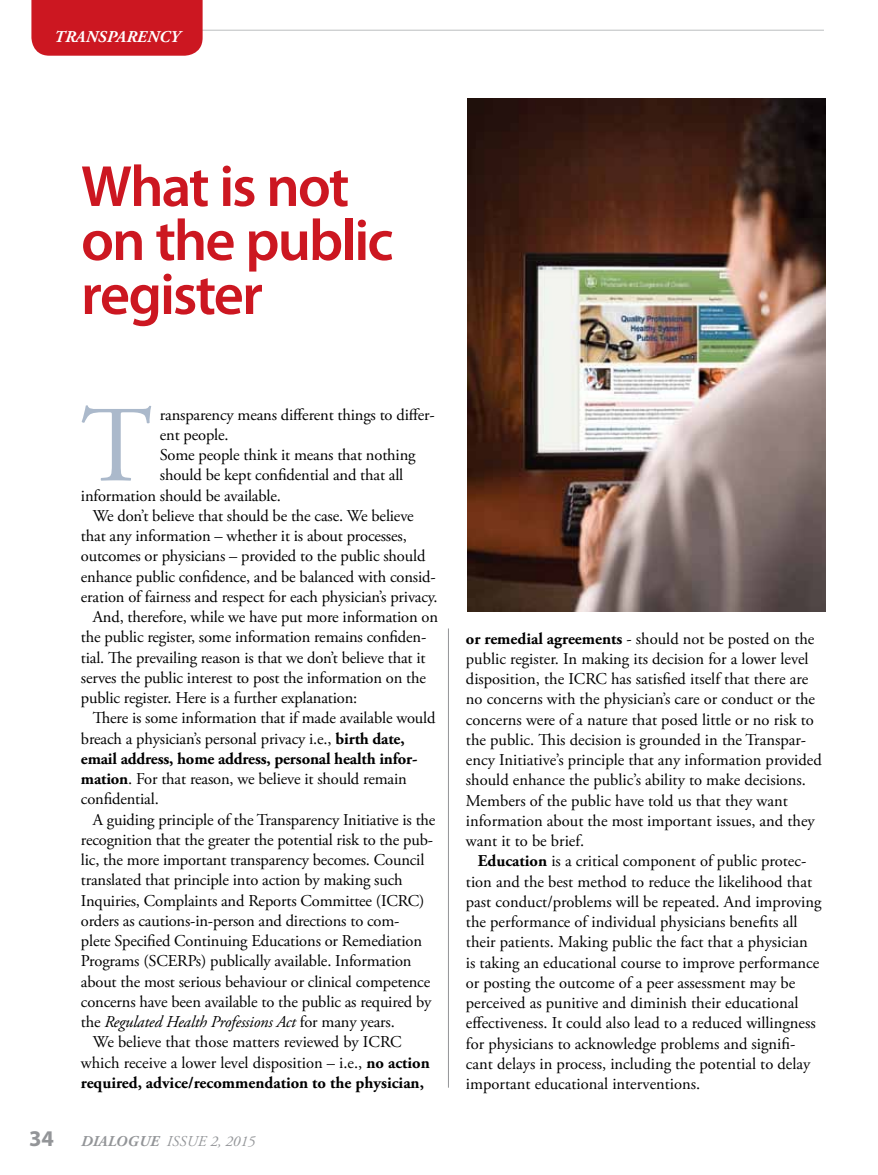
<style>
.page{position:relative;width:878px;height:1175px;background:#fff}
.page>*{position:absolute;margin:0;border:0;box-sizing:border-box;transform-origin:0 0}
.t1{font:108.15px "Adobe Garamond Pro";color:#abb9cb}
.t2{font:600 58.5px/54px "Myriad Pro";letter-spacing:-.035em;color:#cc1721}
.t3{font:16.5px/20.2px "Adobe Garamond Pro";letter-spacing:-.01em;color:#000}
.t4{font:700 16.5px "Adobe Garamond Pro";letter-spacing:-.01em;color:#000}
.t5{font:italic 16.5px "Adobe Garamond Pro";letter-spacing:-.01em;color:#000}
.t6{font:italic 700 16.5px "Adobe Garamond Pro";letter-spacing:.015em;color:#fff}
.t7{font:italic 15px "Adobe Garamond Pro";letter-spacing:.015em;color:#939598}
.s1{font-weight:700}
.s2{font-style:normal}
.s3{font-family:"Myriad Pro";font-weight:700;font-style:normal;font-size:22.5px}
</style>
<div class="page">
<hr style="left:54px;top:30px;width:770px;height:1px;background:#bcbec0">
<div style="left:31px;top:0;width:172px;height:56px;background:#cc1721"></div>
<hr style="left:448px;top:628px;width:1px;height:459px;background:#939598">
<img style="left:467px;top:99px;width:358px;height:512px">
<p class="t6" style="left:54px;top:27px;width:44px">TRANSPAREN</p>
<p class="t6" style="left:159px;top:27px;width:22px">CY</p>
<h2 class="t2" style="left:81px;top:158px;width:314px">What is not on the public register</h2>
<h1 class="t1" style="left:81px;top:381px;width:73px">T</h1>
<p class="t3" style="left:160px;top:405px;width:276px">ransparency means different things to differ-</p>
<p class="t3" style="left:160px;top:425px;width:70px">ent people.</p>
<p class="t3" style="left:160px;top:445px;width:257px">Some people think it means that nothing</p>
<p class="t3" style="left:160px;top:465px;width:245px">should be kept confidential and that all</p>
<p class="t3" style="left:81px;top:486px;width:201px">information should be available.</p>
<p class="t3" style="left:93px;top:506px;width:322px">We don’t believe that should be the case. We believe</p>
<p class="t3" style="left:81px;top:526px;width:327px">that any information – whether it is about processes,</p>
<p class="t3" style="left:81px;top:546px;width:346px">outcomes or physicians – provided to the public should</p>
<p class="t3" style="left:81px;top:567px;width:356px">enhance public confidence, and be balanced with consid-</p>
<p class="t3" style="left:81px;top:587px;width:358px">eration of fairness and respect for each physician’s privacy.</p>
<p class="t3" style="left:93px;top:607px;width:347px">And, therefore, while we have put more information on</p>
<p class="t3" style="left:81px;top:627px;width:347px">the public register, some information remains confiden-</p>
<p class="t3" style="left:81px;top:648px;width:346px">tial. The prevailing reason is that we don’t believe that it</p>
<p class="t3" style="left:81px;top:668px;width:346px">serves the public interest to post the information on the</p>
<p class="t3" style="left:81px;top:688px;width:278px">public register. Here is a further explanation:</p>
<p class="t3" style="left:93px;top:708px;width:344px">There is some information that if made available would</p>
<p class="t3" style="left:81px;top:729px;width:325px">breach a physician’s personal privacy i.e., <span class="s1">birth date,</span></p>
<p class="t4" style="left:81px;top:749px;width:338px">email address, home address, personal health infor-</p>
<p class="t3" style="left:81px;top:769px;width:327px"><span class="s1">mation</span>. For that reason, we believe it should remain</p>
<p class="t3" style="left:81px;top:789px;width:79px">confidential.</p>
<p class="t3" style="left:93px;top:810px;width:344px">A guiding principle of the Transparency Initiative is the</p>
<p class="t3" style="left:81px;top:830px;width:353px">recognition that the greater the potential risk to the pub-</p>
<p class="t3" style="left:81px;top:850px;width:345px">lic, the more important transparency becomes. Council</p>
<p class="t3" style="left:81px;top:870px;width:323px">translated that principle into action by making such</p>
<p class="t3" style="left:81px;top:891px;width:345px">Inquiries, Complaints and Reports Committee (ICRC)</p>
<p class="t3" style="left:81px;top:911px;width:320px">orders as cautions-in-person and directions to com-</p>
<p class="t3" style="left:81px;top:931px;width:343px">plete Specified Continuing Educations or Remediation</p>
<p class="t3" style="left:81px;top:951px;width:332px">Programs (SCERPs) publically available. Information</p>
<p class="t3" style="left:81px;top:971px;width:351px">about the most serious behaviour or clinical competence</p>
<p class="t3" style="left:81px;top:992px;width:352px">concerns have been available to the public as required by</p>
<p class="t5" style="left:81px;top:1012px;width:315px"><span class="s2">the</span> Regulated Health Professions Act <span class="s2">for many years.</span></p>
<p class="t3" style="left:93px;top:1032px;width:310px">We believe that those matters reviewed by ICRC</p>
<p class="t3" style="left:81px;top:1052px;width:350px">which receive a lower level disposition – i.e., <span class="s1">no action</span></p>
<p class="t4" style="left:81px;top:1073px;width:344px">required, advice/recommendation to the physician,</p>
<p class="t7" style="left:29px;top:1132px;width:228px"><span class="s3">34</span> <span class="s1">DIALOGUE</span> Issue 2, 2015</p>
<p class="t3" style="left:466px;top:629px;width:357px"><span class="s1">or remedial agreements</span> - should not be posted on the public register. In making its decision for a lower level disposition, the ICRC has satisfied itself that there are no concerns with the physician’s care or conduct or the concerns were of a nature that posed little or no risk to the public. This decision is grounded in the Transpar&shy;ency Initiative’s principle that any information provided should enhance the public’s ability to make decisions.<br>Members of the public have told us that they want information about the most important issues, and they want it to be brief.</p>
<p class="t3" style="left:466px;top:851px;width:357px;text-indent:12px"><span class="s1">Education</span> is a critical component of public protec&shy;tion and the best method to reduce the likelihood that past conduct/problems will be repeated. And improving the performance of individual physicians benefits all their patients. Making public the fact that a physician<br>is taking an educational course to improve performance or posting the outcome of a peer assessment may be perceived as punitive and diminish their educational effectiveness. It could also lead to a reduced willingness for physicians to acknowledge problems and signifi&shy;cant delays in process, including the potential to delay important educational interventions.</p>
</div>
